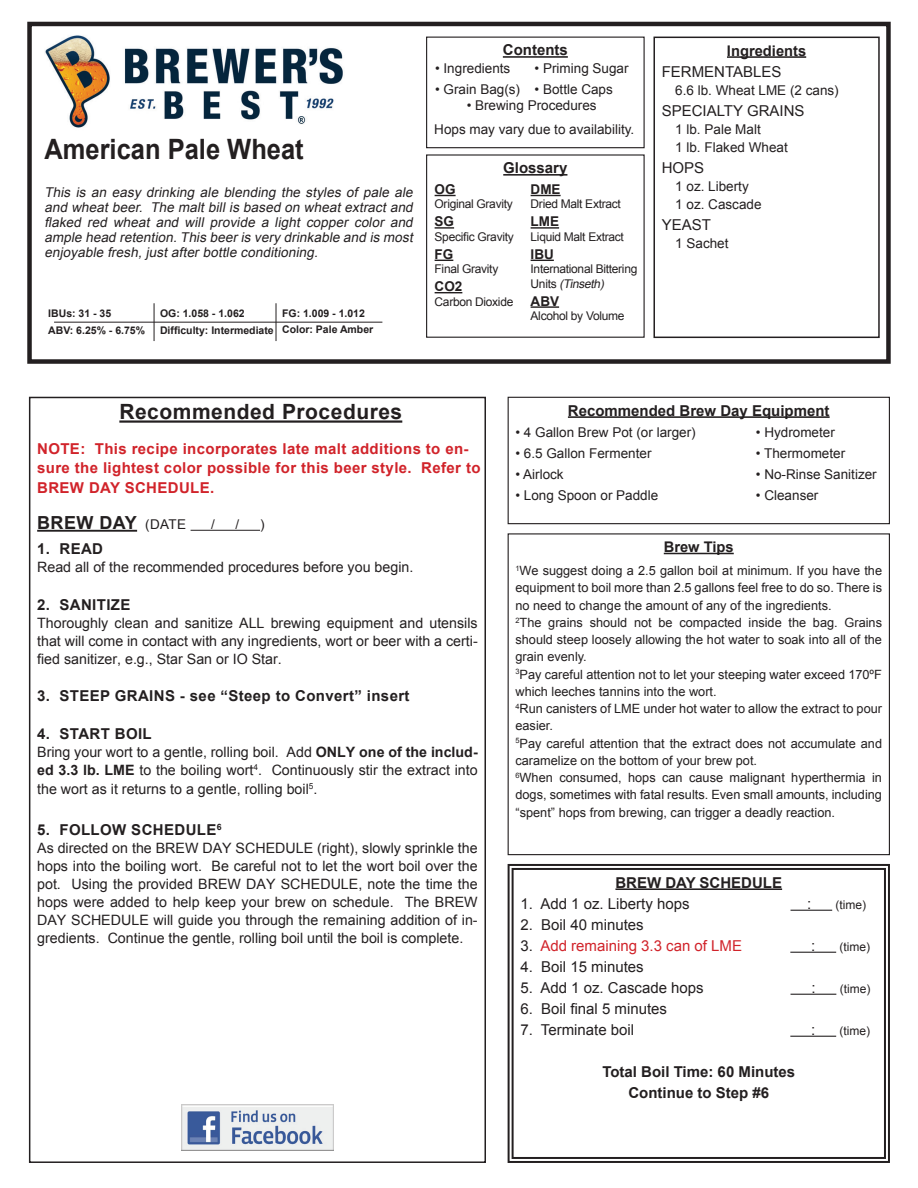
<style>
.page{position:relative;width:918px;height:1188px;background:#fff}
.page>*{position:absolute;margin:0;border:0;box-sizing:border-box;transform-origin:0 0}
.t1{font:700 28.05px "Arial";color:#231f20;scale:.91 1}
.t2{font:700 21px "Arial";letter-spacing:.025em;color:#231f20}
.t3{font:700 18px "Arial";letter-spacing:.025em;color:#231f20}
.t4{font:15px "Arial";color:#231f20}
.t5{font:700 15px/19.5px "Arial";letter-spacing:.025em;color:#d1232a}
.t6{font:700 15px/21px "Arial";color:#231f20;text-align:center}
.t7{font:700 15px "Arial";letter-spacing:.025em;color:#231f20}
.t8{font:15px "Arial";color:#d1232a}
.t9{font:700 14.7px "Arial";color:#231f20}
.t10{font:14.25px/18.1px "Arial";color:#231f20;text-align:justify}
.t11{font:13.5px/18px "Arial";color:#231f20}
.t12{font:italic 13.5px/15px "Arial";color:#231f20;text-align:justify}
.t13{font:700 13.5px "Arial";color:#231f20}
.t14{font:12.75px/17.2px "Arial";color:#231f20}
.t15{font:12px/14.4px "Arial";letter-spacing:-.025em;color:#231f20}
.t16{font:700 10.5px/17.1px "Arial";color:#231f20}
.s1{font-style:italic}
.s2{font-weight:400;font-size:13.5px}
.s3{font-weight:700}
.s4{color:#231f20}
</style>
<div class="page">
<div style="left:27px;top:22px;width:864px;height:342px;border:4px solid #231f20"></div>
<svg style="left:507px;top:864px;width:383px;height:299px"></svg>
<div style="left:512px;top:868px;width:374px;height:291px;border:2px solid #231f20"></div>
<hr style="left:119px;top:420px;width:283px;height:3px;background:#231f20">
<hr style="left:37px;top:530px;width:100px;height:2px;background:#231f20">
<hr style="left:191px;top:530px;width:69px;height:1px;background:#231f20">
<div style="left:29px;top:397px;width:457px;height:766px;border:2px solid #231f20"></div>
<hr style="left:664px;top:553px;width:70px;height:1px;background:#231f20">
<div style="left:508px;top:533px;width:382px;height:322px;border:1px solid #231f20"></div>
<hr style="left:568px;top:416px;width:262px;height:2px;background:#231f20">
<div style="left:508px;top:397px;width:382px;height:127px;border:1px solid #231f20"></div>
<hr style="left:727px;top:56px;width:79px;height:2px;background:#231f20">
<div style="left:653px;top:37px;width:227px;height:301px;border:2px solid #231f20"></div>
<hr style="left:54px;top:322px;width:328px;height:1px;background:#231f20">
<hr style="left:154px;top:303px;width:1px;height:38px;background:#231f20">
<hr style="left:276px;top:303px;width:1px;height:38px;background:#231f20">
<hr style="left:503px;top:56px;width:65px;height:2px;background:#231f20">
<div style="left:426px;top:37px;width:219px;height:111px;border:1px solid #231f20"></div>
<hr style="left:503px;top:174px;width:64px;height:2px;background:#231f20">
<div style="left:426px;top:154px;width:219px;height:184px;border:1px solid #231f20"></div>
<hr style="left:531px;top:195px;width:30px;height:1px;background:#231f20">
<hr style="left:531px;top:227px;width:28px;height:2px;background:#231f20">
<svg style="left:531px;top:260px;width:23px;height:1px"></svg>
<hr style="left:531px;top:306px;width:28px;height:2px;background:#231f20">
<svg style="left:435px;top:195px;width:21px;height:1px"></svg>
<svg style="left:435px;top:227px;width:19px;height:2px"></svg>
<svg style="left:435px;top:260px;width:18px;height:1px"></svg>
<svg style="left:435px;top:292px;width:27px;height:1px"></svg>
<img style="left:182px;top:1105px;width:151px;height:45px">
<img style="left:45px;top:35px;width:298px;height:93px">
<h1 class="t1" style="left:44px;top:130px;width:286px">American Pale Wheat</h1>
<p class="t12" style="left:44px;top:185px;width:373px">This is an easy drinking ale blending the styles of pale ale and wheat beer. The malt bill is based on wheat extract and flaked red wheat and will provide a light copper color and ample head retention.This beeris very drinkable and is most enjoyable fresh, j ust after bottle conditioning.</p>
<p class="t16" style="left:282px;top:305px;width:84px">FG: 1.009 - 1.012</p>
<p class="t16" style="left:48px;top:305px;width:98px">IBUs: 31 - 35<br>ABV: 6.25% - 6.75%</p>
<p class="t16" style="left:160px;top:305px;width:215px">OG: 1.058 - 1.062<br>Difficulty: Intermediate Color: Pale Amber</p>
<p class="t6" style="left:503px;top:40px;width:66px">Contents</p>
<p class="t11" style="left:535px;top:59px;width:96px">• Priming Sugar</p>
<p class="t11" style="left:535px;top:80px;width:80px">• Bottle Caps</p>
<p class="t11" style="left:435px;top:59px;width:77px">• Ingredients</p>
<p class="t11" style="left:435px;top:80px;width:86px">• Grain Bag(s)</p>
<p class="t11" style="left:467px;top:97px;width:132px">• Brewing Procedures</p>
<p class="t11" style="left:434px;top:120px;width:202px">Hops may vary due to availability.</p>
<p class="t6" style="left:503px;top:158px;width:66px">Glossary</p>
<p class="t13" style="left:531px;top:180px;width:31px">DME</p>
<p class="t15" style="left:531px;top:197px;width:92px">Dried Malt Extract</p>
<p class="t13" style="left:531px;top:213px;width:30px">LME</p>
<p class="t15" style="left:531px;top:230px;width:95px">Liquid Malt Extract</p>
<p class="t13" style="left:531px;top:245px;width:25px">IBU</p>
<p class="t15" style="left:531px;top:262px;width:108px">International Bittering<br>U n i t s <span class="s1">(Tinseth)</span></p>
<p class="t13" style="left:531px;top:292px;width:30px">ABV</p>
<p class="t15" style="left:531px;top:309px;width:95px">Alcohol by Volume</p>
<p class="t13" style="left:435px;top:180px;width:23px">OG</p>
<p class="t15" style="left:435px;top:197px;width:80px">Original Gravity</p>
<p class="t13" style="left:435px;top:213px;width:21px">SG</p>
<p class="t15" style="left:435px;top:230px;width:81px">Specific Gravity</p>
<p class="t13" style="left:435px;top:245px;width:20px">FG</p>
<p class="t15" style="left:435px;top:262px;width:65px">Final Gravity</p>
<p class="t13" style="left:435px;top:278px;width:29px">CO2</p>
<p class="t15" style="left:435px;top:294px;width:80px">Carbon Dioxide</p>
<p class="t9" style="left:727px;top:41px;width:81px">Ingredients</p>
<p class="t4" style="left:662px;top:61px;width:121px">FERMENTABLES</p>
<p class="t11" style="left:675px;top:81px;width:165px">6.6 lb. Wheat LME (2 cans)</p>
<p class="t4" style="left:662px;top:100px;width:144px">SPECIALTY GRAINS</p>
<p class="t11" style="left:675px;top:120px;width:114px">1 lb. Pale Malt<br>1 lb. Flaked Wheat</p>
<p class="t4" style="left:662px;top:157px;width:44px">HOPS</p>
<p class="t11" style="left:675px;top:177px;width:88px">1 oz. Liberty<br>1 oz. Cascade</p>
<p class="t4" style="left:662px;top:214px;width:51px">YEAST</p>
<p class="t11" style="left:675px;top:234px;width:55px">1 Sachet</p>
<h2 class="t2" style="left:119px;top:398px;width:284px">Recommended Procedures</h2>
<p class="t5" style="left:37px;top:439px;width:445px">NOTE: This recipe incorporates late malt additions to en&shy;sure the lightest color possible for this beer style. Refer to<br>BREW DAY SCHEDULE.</p>
<p class="t3" style="left:37px;top:511px;width:150px">BREW DAY <span class="s2">(DATE</span></p>
<p class="t11" style="left:211px;top:515px;width:5px">/</p>
<p class="t11" style="left:236px;top:515px;width:5px">/</p>
<p class="t11" style="left:260px;top:515px;width:6px">)</p>
<p class="t6" style="left:37px;top:538px;width:67px">1. READ</p>
<p class="t10" style="left:37px;top:558px;width:378px">Read all of the recommended procedures before you begin.</p>
<p class="t7" style="left:37px;top:594px;width:95px">2. SANITIZE</p>
<p class="t10" style="left:37px;top:613px;width:442px">Thoroughly clean and sanitize ALL brewing equipment and utensils that will come in contact with any ingredients, wort or beer with a certi&shy;fied sanitizer, e.g., Star San or IO Star.</p>
<p class="t7" style="left:37px;top:686px;width:374px">3. STEEP GRAINS - see “Steep to Convert” insert</p>
<p class="t7" style="left:37px;top:724px;width:116px">4. START BOIL</p>
<p class="t10" style="left:37px;top:743px;width:442px">Bring your wort to a gentle, rolling boil. Add <span class="s3">ONLY one of the includ&shy;ed 3.3 lb. LME</span> to the boiling wort<sup>4</sup>. Continuously stir the extract into the wort as it returns to a gentle, rolling boil<sup>5</sup>.</p>
<p class="t7" style="left:37px;top:819px;width:186px">5. FOLLOW SCHEDULE<sup>6</sup></p>
<p class="t10" style="left:37px;top:839px;width:442px">As directed on the BREW DAY SCHEDULE (right), slowly sprinkle the hops into the boiling wort. Be careful not to let the wort boil over the pot. Using the provided BREW DAY SCHEDULE, note the time the hops were added to help keep your brew on schedule. The BREW DAY SCHEDULE will guide you through the remaining addition of in&shy;gredients. Continue the gentle, rolling boil until the boil is complete.</p>
<p class="t6" style="left:568px;top:400px;width:263px">Recommended Brew Day Equipment</p>
<p class="t11" style="left:515px;top:423px;width:182px">• 4 Gallon Brew Pot (or larger)</p>
<p class="t11" style="left:515px;top:444px;width:138px">• 6.5 Gallon Fermenter</p>
<p class="t11" style="left:515px;top:465px;width:50px">• Airlock</p>
<p class="t11" style="left:515px;top:486px;width:144px">• Long Spoon or Paddle</p>
<p class="t11" style="left:756px;top:423px;width:80px">• Hydrometer</p>
<p class="t11" style="left:756px;top:444px;width:91px">• Thermometer</p>
<p class="t11" style="left:756px;top:465px;width:122px">• No-Rinse Sanitizer</p>
<p class="t11" style="left:756px;top:486px;width:64px">• Cleanser</p>
<p class="t9" style="left:664px;top:537px;width:71px">Brew Tips</p>
<p class="t14" style="left:515px;top:562px;width:368px"><sup>1</sup>We suggest doing a 2.5 gallon boil at minimum. If you have the equipment to boil more than 2.5 gallons feel free to do so. There is no need to change the amount of any of the ingredients.<br><sup>2</sup>The grains should not be compacted inside the bag. Grains should steep loosely allowing the hot water to soak into all of the grain evenly.<br><sup>3</sup>Pay careful attention not to let your steeping water exceed 170ºF which leeches tannins into the wort.<br><sup>4</sup>Run canisters of LME under hot water to allow the extract to pour easier.<br><sup>5</sup>Pay careful attention that the extract does not accumulate and caramelize on the bottom of your brew pot.<br><sup>6</sup>When consumed, hops can cause malignant hyperthermia in dogs, sometimes with fatal results. Even small amounts, including “spent” hops from brewing, can trigger a deadly reaction.</p>
<p class="t6" style="left:615px;top:872px;width:168px">BREW DAY SCHEDULE</p>
<p class="t4" style="left:520px;top:894px;width:171px">1. Add 1 oz. Liberty hops</p>
<p class="t4" style="left:807px;top:894px;width:6px">:</p>
<p class="t15" style="left:836px;top:897px;width:32px">(time)</p>
<p class="t4" style="left:520px;top:915px;width:125px">2. Boil 40 minutes</p>
<p class="t8" style="left:520px;top:936px;width:223px"><span class="s4">3.</span> Add remaining 3.3 can of LME</p>
<p class="t4" style="left:811px;top:936px;width:6px">:</p>
<p class="t15" style="left:840px;top:939px;width:32px">(time)</p>
<p class="t4" style="left:520px;top:957px;width:125px">4. Boil 15 minutes</p>
<p class="t4" style="left:520px;top:978px;width:185px">5. Add 1 oz. Cascade hops</p>
<p class="t4" style="left:811px;top:978px;width:6px">:</p>
<p class="t15" style="left:840px;top:981px;width:32px">(time)</p>
<p class="t4" style="left:520px;top:999px;width:148px">6. Boil final 5 minutes</p>
<p class="t4" style="left:520px;top:1020px;width:115px">7. Terminate boil</p>
<p class="t4" style="left:811px;top:1020px;width:6px">:</p>
<p class="t15" style="left:840px;top:1023px;width:32px">(time)</p>
<p class="t6" style="left:602px;top:1061px;width:194px">Total Boil Time: 60 Minutes<br>Continue to Step #6</p>
</div>
